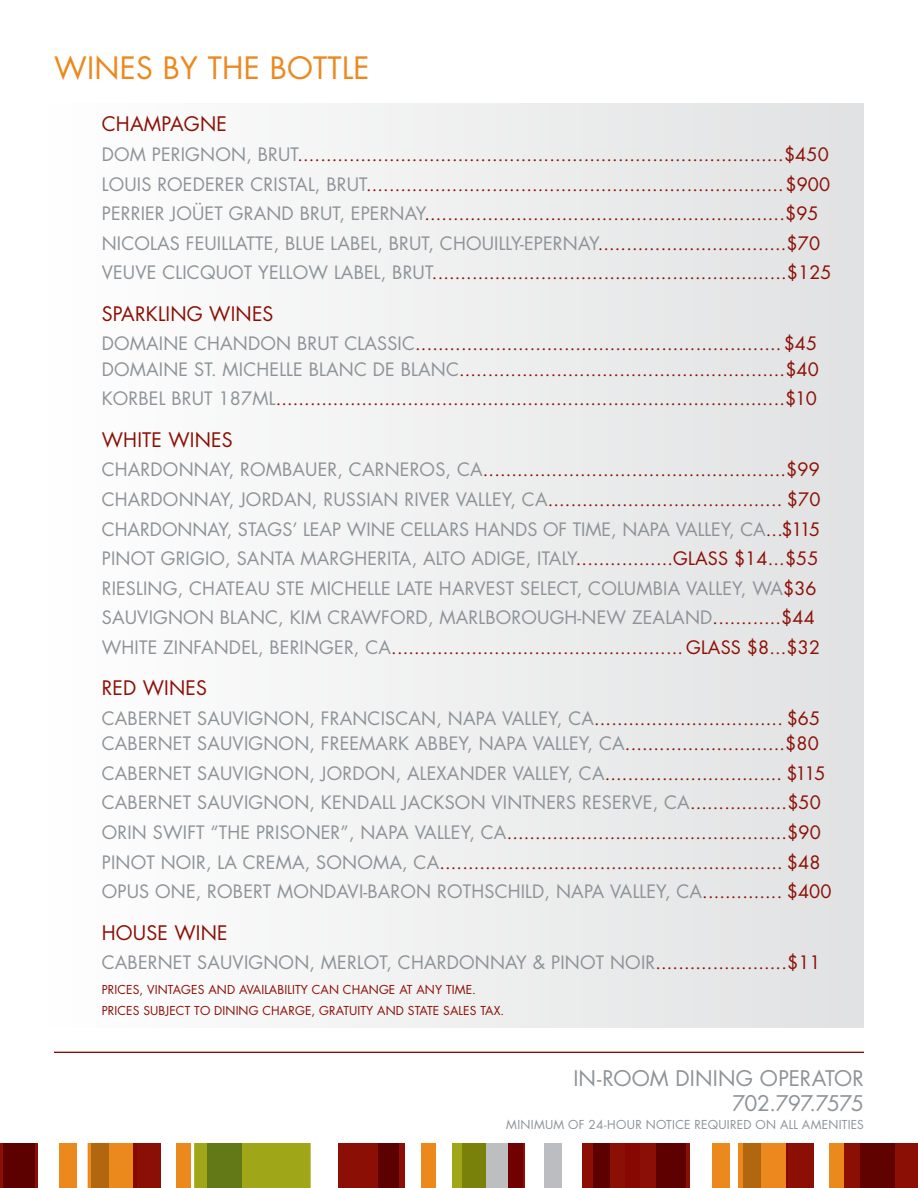
<style>
.page{position:relative;width:918px;height:1188px;background:#fff}
.page>*{position:absolute;margin:0;border:0;box-sizing:border-box;transform-origin:0 0}
.t1{font:30px "Futura Std";letter-spacing:.01em;color:#ec881d}
.t2{font:21px/25.2px "Futura Std";letter-spacing:-.005em;color:#8d9398;text-align:right}
.t3{font:19.5px "Futura Std";letter-spacing:.01em;color:#8b0f04}
.t4{font:18px/29.5px "Futura Std";letter-spacing:.01em;color:#8d9398}
.t5{font:18px/29.5px "Futura Std";letter-spacing:.01em;color:#8b0f04}
.t6{font:12px/21px "Futura Std";letter-spacing:.01em;color:#8b0f04}
.t7{font:12px "Futura Std";letter-spacing:.025em;color:#8d9398}
.s1{color:#8d9398}
.s2{color:#8b0f04}
</style>
<div class="page">
<div style="left:44px;top:103px;width:820px;height:925px;background:linear-gradient(to right,#fefeff,#e1e1e2)"></div>
<div style="left:338px;top:1143px;width:60px;height:45px;background:#8b0f04"></div>
<div style="left:462px;top:1143px;width:60px;height:45px;background:#bcbec0"></div>
<div style="left:593px;top:1143px;width:93px;height:45px;background:#8b0f04"></div>
<div style="left:739px;top:1143px;width:49px;height:45px;background:#ec881d"></div>
<div style="left:845px;top:1143px;width:73px;height:45px;background:#8b0f04"></div>
<hr style="left:0;top:1143px;width:3px;height:45px;background:#8b0f04">
<svg style="left:88px;top:1143px;width:46px;height:45px"></svg>
<div style="left:194px;top:1143px;width:117px;height:45px;background:#9fa617"></div>
<div style="left:398px;top:1143px;width:7px;height:45px;background:#8b0f04"></div>
<div style="left:378px;top:1143px;width:20px;height:45px;background:#5d0000"></div>
<div style="left:421px;top:1143px;width:14px;height:45px;background:#ec891d"></div>
<div style="left:452px;top:1143px;width:10px;height:45px;background:#9fa617"></div>
<div style="left:462px;top:1143px;width:24px;height:45px;background:#79810a"></div>
<hr style="left:522px;top:1143px;width:3px;height:45px;background:#8b0f04">
<div style="left:508px;top:1143px;width:14px;height:45px;background:#700100"></div>
<div style="left:544px;top:1143px;width:18px;height:45px;background:#bbbdc0"></div>
<div style="left:582px;top:1143px;width:11px;height:45px;background:#8b0f04"></div>
<div style="left:593px;top:1143px;width:16px;height:45px;background:#5d0000"></div>
<div style="left:625px;top:1143px;width:14px;height:45px;background:#870702"></div>
<hr style="left:686px;top:1143px;width:4px;height:45px;background:#8b0f04">
<div style="left:656px;top:1143px;width:30px;height:45px;background:#5d0000"></div>
<div style="left:712px;top:1143px;width:17px;height:45px;background:#ec891d"></div>
<div style="left:744px;top:1143px;width:17px;height:45px;background:#b16710"></div>
<div style="left:788px;top:1143px;width:25px;height:45px;background:#8b0f04"></div>
<hr style="left:786px;top:1143px;width:2px;height:45px;background:#870702">
<div style="left:829px;top:1143px;width:14px;height:45px;background:#ec891d"></div>
<div style="left:860px;top:1143px;width:34px;height:45px;background:#5f0200"></div>
<hr style="left:35px;top:1143px;width:2px;height:45px;background:#8b0f04">
<div style="left:3px;top:1143px;width:32px;height:45px;background:#5d0000"></div>
<div style="left:59px;top:1143px;width:18px;height:45px;background:#ec891d"></div>
<div style="left:91px;top:1143px;width:18px;height:45px;background:#b16710"></div>
<div style="left:137px;top:1143px;width:24px;height:45px;background:#8b0f04"></div>
<hr style="left:134px;top:1143px;width:3px;height:45px;background:#870702">
<div style="left:176px;top:1143px;width:15px;height:45px;background:#ec891d"></div>
<div style="left:207px;top:1143px;width:34px;height:45px;background:#637816"></div>
<hr style="left:54px;top:1052px;width:810px;height:1px;background:#8b0f04">
<h1 class="t1" style="left:54px;top:49px;width:317px">WINES BY THE BOTTLE</h1>
<p class="t3" style="left:102px;top:112px;width:127px">CHAMPAGNE</p>
<p class="t5" style="left:102px;top:140px;width:731px"><span class="s1">DOM PERIGNON, BRUT</span>.....................................................................................$450<br><span class="s1">LOUIS ROEDERER CRISTAL, BRUT</span>.........................................................................$900<br><span class="s1">PERRIER JOÜET GRAND BRUT, EPERNAY</span>...............................................................$95<br><span class="s1">NICOLAS FEUILLATTE, BLUE LABEL, BRUT, CHOUILLY-EPERNAY</span>.................................$70<br><span class="s1">VEUVE CLICQUOT YELLOW LABEL, BRUT</span>..............................................................$125</p>
<p class="t3" style="left:102px;top:301px;width:173px">SPARKLING WINES</p>
<p class="t5" style="left:102px;top:331px;width:719px;line-height:25.5px"><span class="s1">DOMAINE CHANDON BRUT CLASSIC</span>................................................................$45<br><span class="s1">DOMAINE ST. MICHELLE BLANC DE BLANC</span>.........................................................$40</p>
<p class="t5" style="left:102px;top:384px;width:717px"><span class="s1">KORBEL BRUT 187ML</span>.........................................................................................$10</p>
<p class="t3" style="left:102px;top:427px;width:132px">WHITE WINES</p>
<p class="t4" style="left:102px;top:455px;width:720px">CHARDONNAY, ROMBAUER, CARNEROS, CA<span class="s2">.....................................................$99<br></span>CHARDONNAY, JORDAN, RUSSIAN RIVER VALLEY, CA<span class="s2">......................................... $70<br></span>CHARDONNAY, STAGS’ LEAP WINE CELLARS HANDS OF TIME, NAPA VALLEY, CA<span class="s2">...$115<br></span>PINOT GRIGIO, SANTA MARGHERITA, ALTO ADIGE, ITALY<span class="s2">.................GLASS $14...$55<br></span>RIESLING, CHATEAU STE MICHELLE LATE HARVEST SELECT, COLUMBIA VALLEY, WA<span class="s2">$36<br></span>SAUVIGNON BLANC, KIM CRAWFORD, MARLBOROUGH-NEW ZEALAND<span class="s2">............$44<br></span>WHITE ZINFANDEL, BERINGER, CA<span class="s2">................................................... GLASS $8...$32</span></p>
<p class="t3" style="left:102px;top:676px;width:107px">RED WINES</p>
<p class="t4" style="left:102px;top:706px;width:720px;line-height:25.5px">CABERNET SAUVIGNON, FRANCISCAN, NAPA VALLEY, CA<span class="s2">................................. $65<br></span>CABERNET SAUVIGNON, FREEMARK ABBEY, NAPA VALLEY, CA<span class="s2">............................$80</span></p>
<p class="t4" style="left:102px;top:759px;width:731px">CABERNET SAUVIGNON, JORDON, ALEXANDER VALLEY, CA<span class="s2">............................... $115<br></span>CABERNET SAUVIGNON, KENDALL JACKSON VINTNERS RESERVE, CA<span class="s2">.................$50<br></span>ORIN SWIFT “THE PRISONER”, NAPA VALLEY, CA<span class="s2">.................................................$90<br></span>PINOT NOIR, LA CREMA, SONOMA, CA<span class="s2">............................................................ $48<br></span>OPUS ONE, ROBERT MONDAVI-BARON ROTHSCHILD, NAPA VALLEY, CA<span class="s2">.............. $400</span></p>
<p class="t3" style="left:102px;top:920px;width:127px">HOUSE WINE</p>
<p class="t4" style="left:102px;top:948px;width:720px">CABERNET SAUVIGNON, MERLOT, CHARDONNAY &amp; PINOT NOIR<span class="s2">.......................$11</span></p>
<p class="t6" style="left:102px;top:979px;width:404px">PRICES, VINTAGES AND AVAILABILITY CAN CHANGE AT ANY TIME.<br>PRICES SUBJECT TO DINING CHARGE, GRATUITY AND STATE SALES TAX.</p>
<p class="t2" style="left:573px;top:1066px;width:292px">IN-ROOM DINING OPERATOR<br>702.797.7575</p>
<p class="t7" style="left:506px;top:1117px;width:359px">MINIMUM OF 24-HOUR NOTICE REQUIRED ON ALL AMENITIES</p>
</div>
